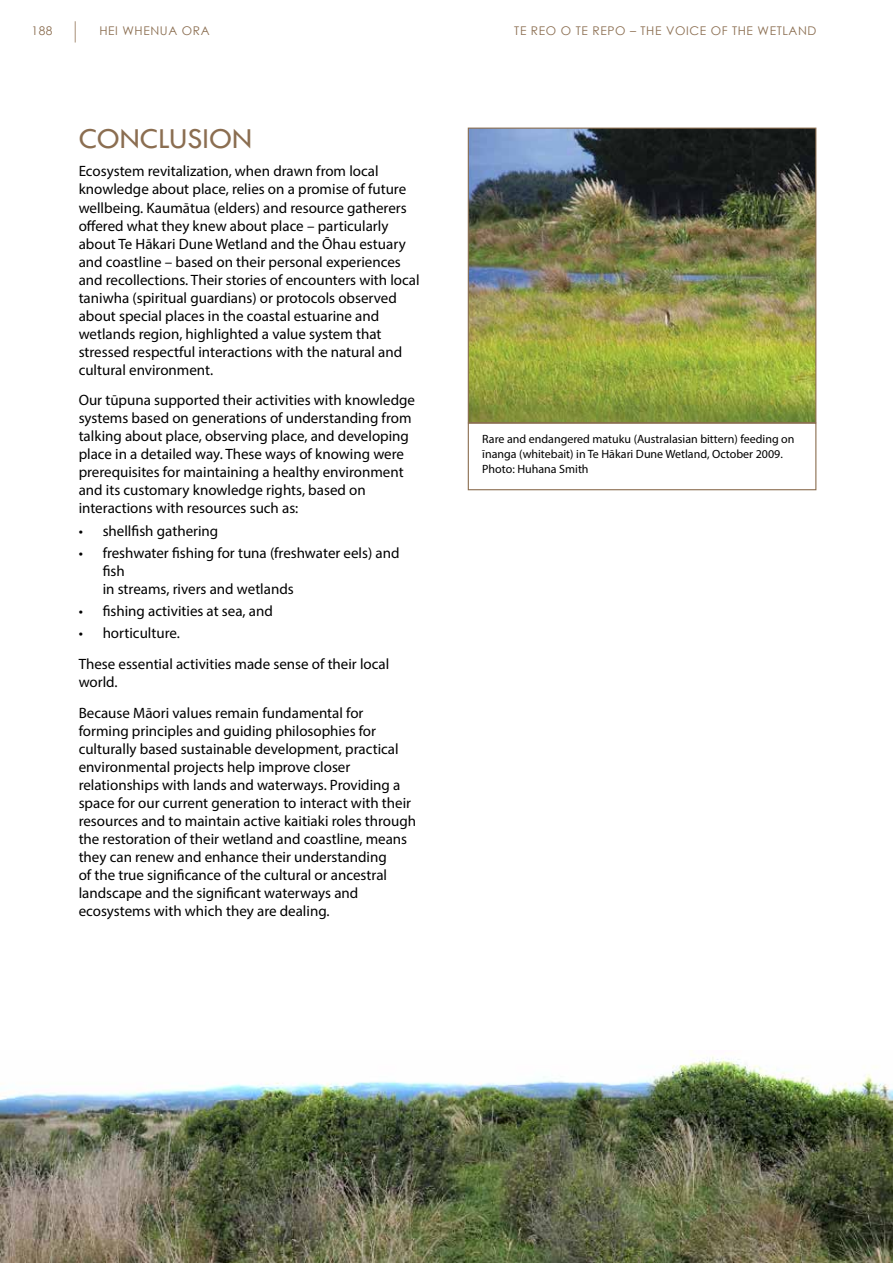
<style>
.page{position:relative;width:893px;height:1263px;background:#fff}
.page>*{position:absolute;margin:0;border:0;box-sizing:border-box;transform-origin:0 0}
.t1{font:30px "Tw Cen";color:#8b6e51}
.t2{font:15px/18px "Myriad Pro";color:#000}
.t3{font:12px/15px "Myriad Pro";color:#000}
.t4{font:12px "Century Gothic";letter-spacing:.05em;color:#8b6e51}
</style>
<div class="page">
<svg style="left:75px;top:21px;width:1px;height:22px"></svg>
<img style="left:470px;top:130px;width:344px;height:291px">
<div style="left:468px;top:128px;width:348px;height:295px;border:1px solid #8b6e51"></div>
<div style="left:468px;top:423px;width:348px;height:67px;background:#fff;border:1px solid #8b6e51"></div>
<img style="left:0;top:1056px;width:893px;height:207px">
<p class="t4" style="left:31px;top:22px;width:23px">188</p>
<p class="t4" style="left:99px;top:22px;width:112px">HEI WHENUA ORA</p>
<p class="t4" style="left:514px;top:22px;width:304px">TE REO O TE REPO – THE VOICE OF THE WETLAND</p>
<h1 class="t1" style="left:79px;top:121px;width:175px">CONCLUSION</h1>
<p class="t2" style="left:79px;top:162px;width:342px">Ecosystem revitalization, when drawn from local knowledge about place, relies on a promise of future wellbeing. Kaumātua (elders) and resource gatherers offered what they knew about place – particularly about Te Hākari Dune Wetland and the Ōhau estuary and coastline – based on their personal experiences and recollections. Their stories of encounters with local taniwha (spiritual guardians) or protocols observed about special places in the coastal estuarine and wetlands region, highlighted a value system that stressed respectful interactions with the natural and cultural environment.</p>
<p class="t2" style="left:79px;top:391px;width:338px">Our tūpuna supported their activities with knowledge systems based on generations of understanding from talking about place, observing place, and developing place in a detailed way. These ways of knowing were prerequisites for maintaining a healthy environment and its customary knowledge rights, based on interactions with resources such as:</p>
<p class="t2" style="left:79px;top:521px;width:141px">• shellfish gathering</p>
<p class="t2" style="left:103px;top:543px;width:298px;text-indent:-24px">• freshwater fishing for tuna (freshwater eels) and fish<br>in streams, rivers and wetlands</p>
<p class="t2" style="left:79px;top:602px;width:196px">• fishing activities at sea, and</p>
<p class="t2" style="left:79px;top:618px;width:312px;line-height:30.8px">• horticulture.<br>These essential activities made sense of their local</p>
<p class="t2" style="left:79px;top:666px;width:286px;line-height:30.8px">world.<br>Because Māori values remain fundamental for</p>
<p class="t2" style="left:79px;top:721px;width:339px">forming principles and guiding philosophies for culturally based sustainable development, practical environmental projects help improve closer relationships with lands and waterways. Providing a space for our current generation to interact with their resources and to maintain active kaitiaki roles through the restoration of their wetland and coastline, means they can renew and enhance their understanding<br>of the true significance of the cultural or ancestral landscape and the significant waterways and ecosystems with which they are dealing.</p>
<p class="t3" style="left:482px;top:432px;width:314px">Rare and endangered matuku (Australasian bittern) feeding on īnanga (whitebait) in Te Hākari Dune Wetland, October 2009.<br>Photo: Huhana Smith</p>
</div>
